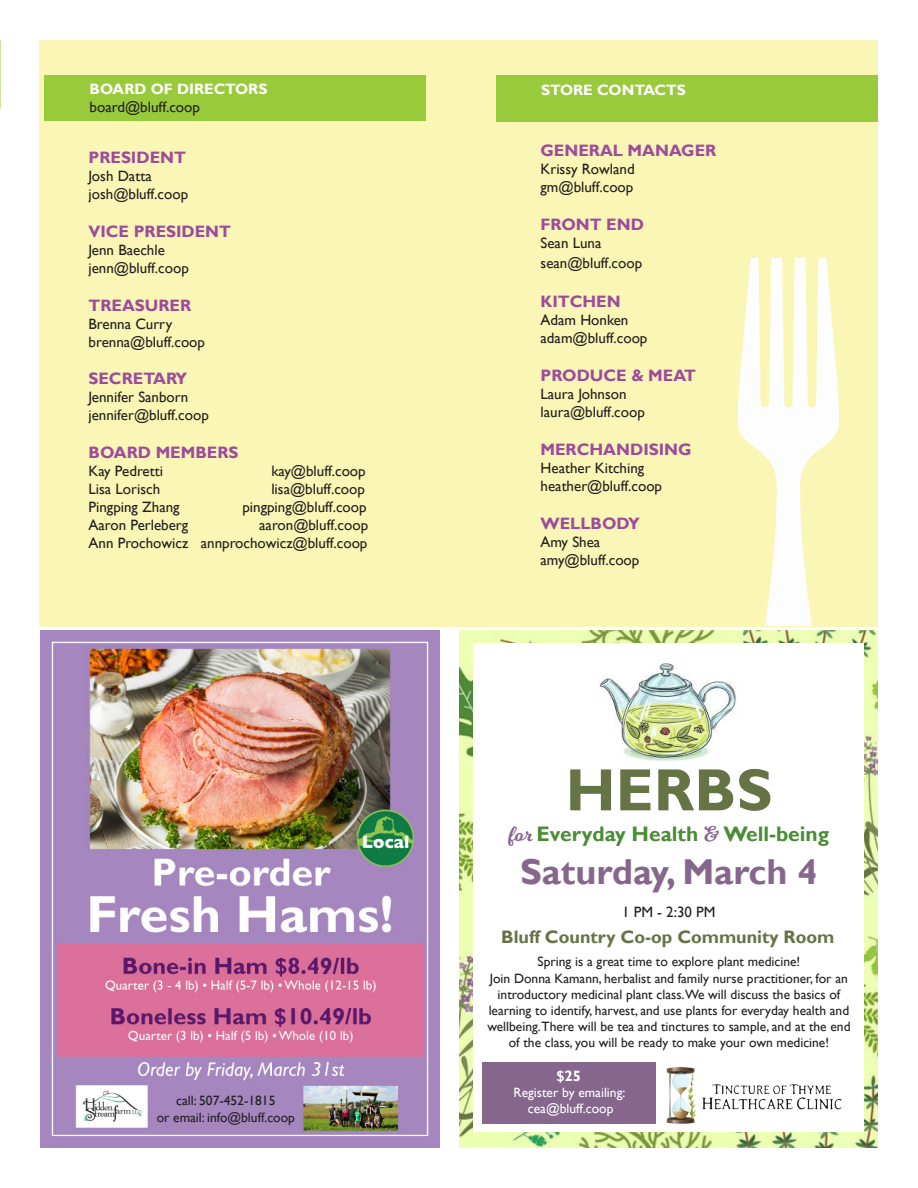
<style>
.page{position:relative;width:918px;height:1188px;background:#fff}
.page>*{position:absolute;margin:0;border:0;box-sizing:border-box;transform-origin:0 0}
.t1{font:700 60px "Gill Sans";color:#667344}
.t2{font:700 36px "Gill Sans";color:#86668d}
.t3{font:700 21px "Gill Sans";color:#4b8d36}
.t4{font:700 18px "Gill Sans";color:#667345}
.t5{font:700 16.5px "Gill Sans";color:#9d4b9c}
.t6{font:15px/18px "Gill Sans";color:#221f1f}
.t7{font:700 15px "Gill Sans";color:#fff}
.t8{font:13.5px/16.2px "Gill Sans";color:#221f1f;text-align:center}
.t9{font:13.5px/16.2px "Gill Sans";color:#fff;text-align:center}
.s1{font-family:"Milkshake";font-weight:400;color:#86668d}
</style>
<div class="page">
<div style="left:39px;top:40px;width:838px;height:587px;background:#faf6b5"></div>
<div style="left:44px;top:75px;width:381px;height:46px;background:#99ca3b"></div>
<div style="left:496px;top:75px;width:382px;height:46px;background:#99ca3b"></div>
<img style="left:738px;top:258px;width:101px;height:367px">
<img style="left:459px;top:631px;width:419px;height:517px">
<div style="left:473px;top:644px;width:390px;height:488px;background:#fff"></div>
<img style="left:666px;top:1067px;width:31px;height:57px">
<img style="left:702px;top:1084px;width:140px;height:26px">
<div style="left:482px;top:1063px;width:174px;height:61px;background:#86668d"></div>
<img style="left:40px;top:631px;width:399px;height:517px">
<img style="left:599px;top:663px;width:138px;height:98px">
<p class="t7" style="left:90px;top:82px;width:179px">BOARD OF DIRECTORS</p>
<p class="t6" style="left:90px;top:98px;width:112px">board@bluff.coop</p>
<p class="t5" style="left:89px;top:151px;width:99px">PRESIDENT</p>
<p class="t6" style="left:89px;top:168px;width:101px">Josh Datta josh@bluff.coop</p>
<p class="t5" style="left:89px;top:224px;width:144px">VICE PRESIDENT</p>
<p class="t6" style="left:89px;top:242px;width:102px">Jenn Baechle jenn@bluff.coop</p>
<p class="t5" style="left:89px;top:298px;width:104px">TREASURER</p>
<p class="t6" style="left:89px;top:316px;width:118px">Brenna Curry brenna@bluff.coop</p>
<p class="t5" style="left:89px;top:372px;width:100px">SECRETARY</p>
<p class="t6" style="left:89px;top:389px;width:122px">Jennifer Sanborn jennifer@bluff.coop</p>
<p class="t5" style="left:89px;top:446px;width:151px">BOARD MEMBERS</p>
<p class="t6" style="left:89px;top:462px;width:76px">Kay Pedretti</p>
<p class="t6" style="left:271px;top:462px;width:96px">kay@bluff.coop</p>
<p class="t6" style="left:89px;top:480px;width:73px">Lisa Lorisch</p>
<p class="t6" style="left:271px;top:480px;width:95px">lisa@bluff.coop</p>
<p class="t6" style="left:89px;top:498px;width:93px">Pingping Zhang</p>
<p class="t6" style="left:242px;top:498px;width:126px">pingping@bluff.coop</p>
<p class="t6" style="left:89px;top:516px;width:101px">Aaron Perleberg</p>
<p class="t6" style="left:89px;top:516px;width:281px;text-align:right">aaron@bluff.coop<br>Ann Prochowicz annprochowicz@bluff.coop</p>
<p class="t8" style="left:157px;top:1094px;width:140px">call: 507-452-1815<br>or email: info@bluff.coop</p>
<p class="t7" style="left:541px;top:84px;width:146px">STORE CONTACTS</p>
<p class="t5" style="left:541px;top:144px;width:177px">GENERAL MANAGER</p>
<p class="t6" style="left:541px;top:161px;width:96px">Krissy Rowland gm@bluff.coop</p>
<p class="t5" style="left:541px;top:218px;width:105px">FRONT END</p>
<p class="t6" style="left:541px;top:234px;width:103px;line-height:19.8px">Sean Luna sean@bluff.coop</p>
<p class="t5" style="left:541px;top:295px;width:82px">KITCHEN</p>
<p class="t6" style="left:541px;top:312px;width:108px">Adam Honken adam@bluff.coop</p>
<p class="t5" style="left:541px;top:369px;width:157px">PRODUCE &amp; MEAT</p>
<p class="t6" style="left:541px;top:386px;width:106px">Laura Johnson laura@bluff.coop</p>
<p class="t5" style="left:541px;top:443px;width:153px">MERCHANDISING</p>
<p class="t6" style="left:541px;top:460px;width:123px">Heather Kitching heather@bluff.coop</p>
<p class="t5" style="left:541px;top:516px;width:101px">WELLBODY</p>
<p class="t6" style="left:541px;top:534px;width:100px">Amy Shea amy@bluff.coop</p>
<h1 class="t1" style="left:566px;top:765px;width:208px">HERBS</h1>
<h3 class="t3" style="left:509px;top:825px;width:322px"><span class="s1">for</span> Everyday Health <span class="s1">&amp;</span> Well-being</h3>
<h2 class="t2" style="left:520px;top:857px;width:299px">Saturday, March 4</h2>
<p class="t6" style="left:622px;top:904px;width:95px">1 PM - 2:30 PM</p>
<p class="t4" style="left:501px;top:930px;width:335px">Bluff Country Co-op Community Room</p>
<p class="t8" style="left:487px;top:955px;width:365px">Spring is a great time to explore plant medicine!<br>Join Donna Kamann, herbalist and family nurse practitioner, for an introductory medicinal plant class.We will discuss the basics of learning to identify, harvest, and use plants for everyday health and wellbeing.There will be tea and tinctures to sample, and at the end of the class, you will be ready to make your own medicine!</p>
<p class="t7" style="left:556px;top:1069px;width:26px">$25</p>
<p class="t9" style="left:514px;top:1085px;width:113px">Register by emailing: cea@bluff.coop</p>
</div>
